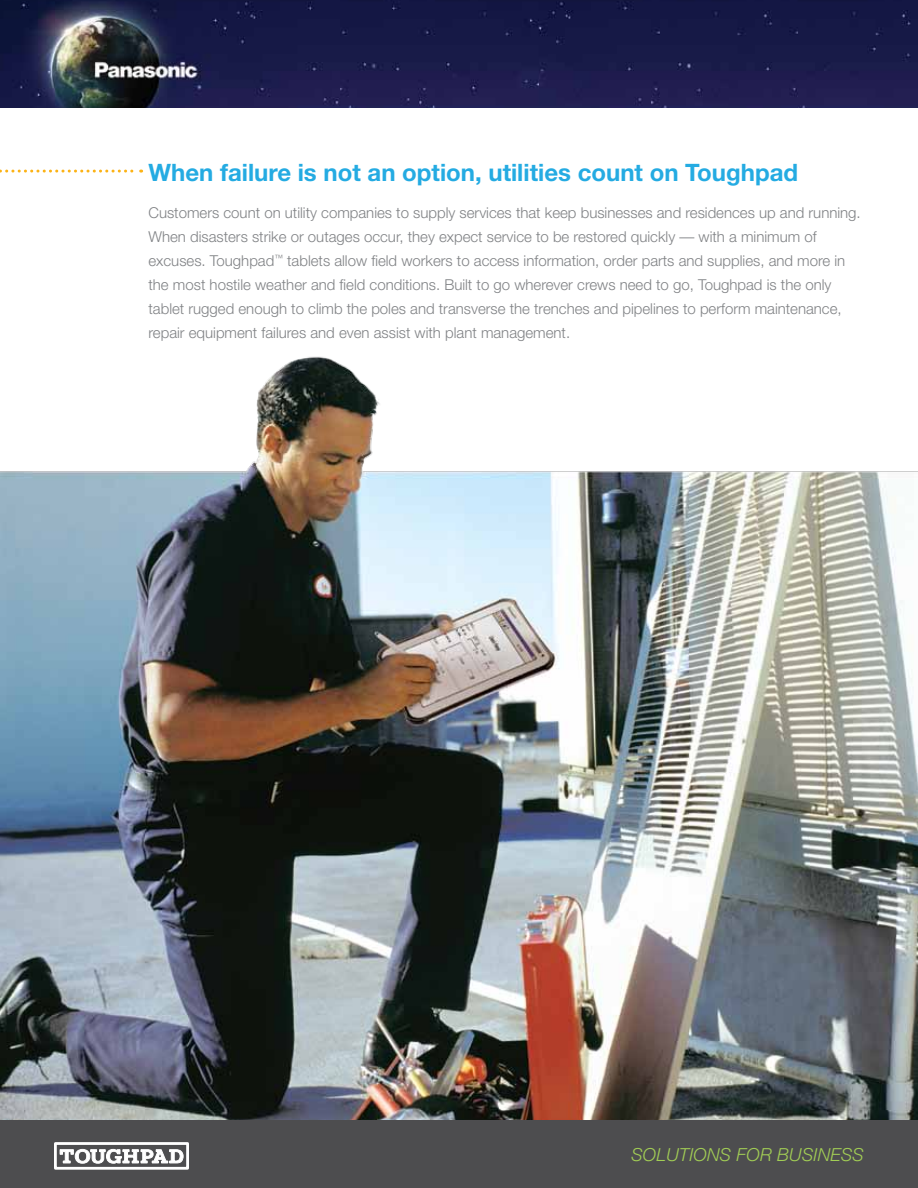
<style>
.page{position:relative;width:918px;height:1188px;background:#fff}
.page>*{position:absolute;margin:0;border:0;box-sizing:border-box;transform-origin:0 0}
.t1{font:700 24px "Helvetica Neue";color:#24abe2}
.t2{font:italic 300 18px "Helvetica Neue";letter-spacing:.01em;color:#a2ce55}
.t3{font:300 15px/24px "Helvetica Neue";color:#808285}
</style>
<div class="page">
<img style="left:0;top:356px;width:918px;height:764px">
<svg style="left:0;top:170px;width:142px;height:3px"></svg>
<div style="left:0;top:1120px;width:918px;height:68px;background:#4d4d4f"></div>
<div style="left:54px;top:1142px;width:135px;height:28px;border:3px solid #fff"></div>
<svg style="left:60px;top:1149px;width:124px;height:15px"></svg>
<img style="left:0;top:0;width:918px;height:108px">
<h1 class="t1" style="left:148px;top:157px;width:651px">When failure is not an option, utilities count on Toughpad</h1>
<p class="t3" style="left:148px;top:201px;width:714px">Customers count on utility companies to supply services that keep businesses and residences up and running.<br>When disasters strike or outages occur, they expect service to be restored quickly — with a minimum of excuses. Toughpad<sup>™</sup> tablets allow field workers to access information, order parts and supplies, and more in the most hostile weather and field conditions. Built to go wherever crews need to go, Toughpad is the only tablet rugged enough to climb the poles and transverse the trenches and pipelines to perform maintenance, repair equipment failures and even assist with plant management.</p>
<p class="t2" style="left:631px;top:1144px;width:234px">SOLUTIONS FOR BUSINESS</p>
</div>
